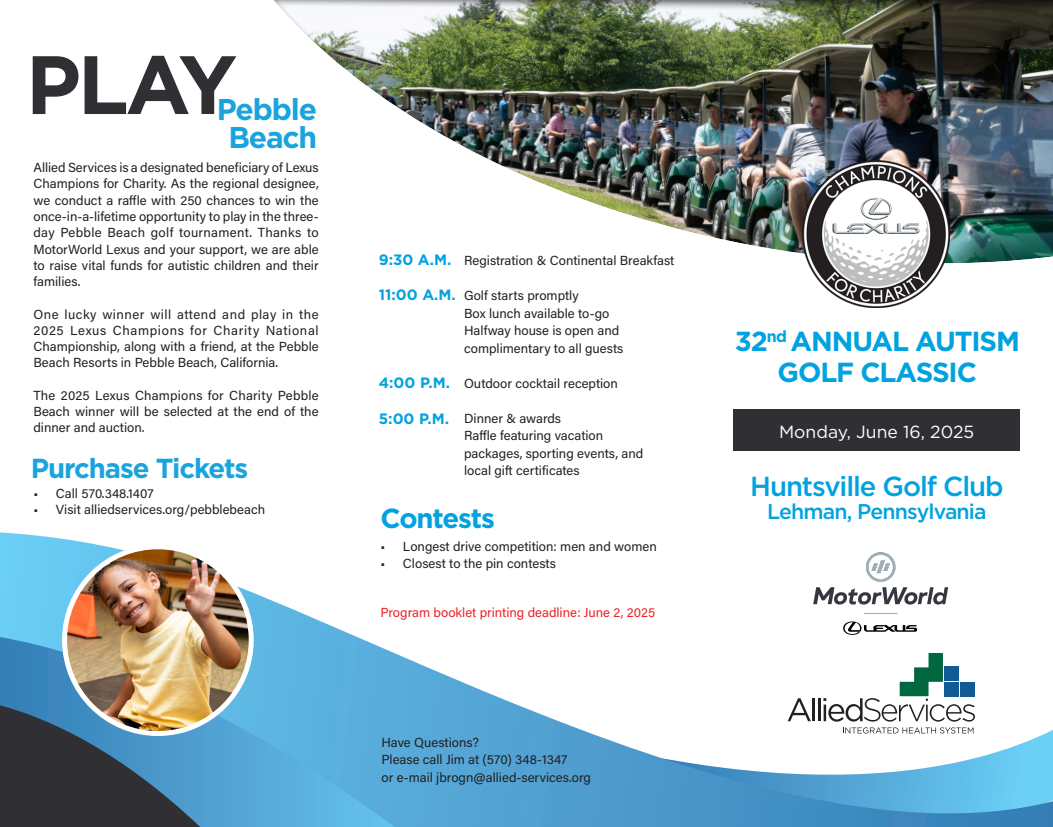
<style>
.page{position:relative;width:1053px;height:827px;background:#fff}
.page>*{position:absolute;margin:0;border:0;box-sizing:border-box;transform-origin:0 0}
.Main_Text{font:700 82.5px "Gotham";color:#302f34}
.Main_Text-2{font:700 30px/27.5px "Gotham";letter-spacing:-.04em;color:#1aa4dd;text-align:center}
.Main_Text-3{font:700 27.5px/31.2px "Gotham";letter-spacing:-.04em;color:#00a2df;text-align:center}
.t1{font:500 27.5px "Gotham";letter-spacing:-.04em;color:#00a2df}
.Main_Text-4{font:700 27.5px "Gotham";letter-spacing:-.04em;color:#1aa4dd}
.t2{font:500 21.25px "Gotham";letter-spacing:-.04em;color:#00a2df}
.t3{font:17.5px "Gotham";color:#fff}
.t4{font:700 15px "Gotham";color:#00a2df}
.t5{font:13.12px/16.2px "Acumin Pro";color:#231f20;text-align:justify}
.t6{font:13.12px "Acumin Pro";color:#ee2123}
</style>
<div class="page">
<svg style="left:0;top:532px;width:1052px;height:294px"></svg>
<img style="left:274px;top:0;width:778px;height:308px">
<img style="left:65px;top:546px;width:186px;height:187px;border-radius:93px">
<div style="left:62px;top:544px;width:192px;height:191px;border:5px solid #fff;border-radius:50%"></div>
<img style="left:802px;top:160px;width:147px;height:147px">
<div style="left:733px;top:409px;width:287px;height:42px;background:#302f34"></div>
<img style="left:803px;top:545px;width:154px;height:95px">
<svg style="left:787px;top:698px;width:23px;height:23px"></svg>
<hr style="left:812px;top:698px;width:3px;height:23px;background:#231f20">
<hr style="left:817px;top:698px;width:3px;height:23px;background:#231f20">
<svg style="left:823px;top:652px;width:151px;height:69px"></svg>
<div style="left:944px;top:665px;width:14px;height:15px;background:#125a96"></div>
<div style="left:944px;top:681px;width:14px;height:15px;background:#125a96"></div>
<div style="left:960px;top:681px;width:14px;height:15px;background:#125a96"></div>
<svg style="left:842px;top:727px;width:131px;height:6px"></svg>
<p class="Main_Text" style="left:26px;top:30px;width:213px">PLAY</p>
<p class="Main_Text-2" style="left:217px;top:96px;width:102px">Pebble<br>Beach</p>
<p class="t5" style="left:33px;top:159px;width:287px">Allied Services is a designated beneficiary of Lexus Champions for Charity. As the regional designee, we conduct a raffle with 250 chances to win the once-in-a-lifetime opportunity to play in the three&shy;day Pebble Beach golf tournament. Thanks to MotorWorld Lexus and your support, we are able to raise vital funds for autistic children and their families.</p>
<p class="t5" style="left:33px;top:305px;width:287px">One lucky winner will attend and play in the 2025 Lexus Champions for Charity National Championship, along with a friend, at the Pebble Beach Resorts in Pebble Beach, California.</p>
<p class="t5" style="left:33px;top:386px;width:287px">The 2025 Lexus Champions for Charity Pebble Beach winner will be selected at the end of the dinner and auction.</p>
<p class="t4" style="left:379px;top:250px;width:74px">9:30 A.M.</p>
<p class="t4" style="left:379px;top:285px;width:78px">11:00 A.M.</p>
<p class="t5" style="left:464px;top:252px;width:212px">Registration &amp; Continental Breakfast</p>
<p class="t5" style="left:464px;top:287px;width:116px">Golf starts promptly</p>
<p class="t5" style="left:464px;top:304px;width:147px">Box lunch available to-go</p>
<p class="t5" style="left:464px;top:321px;width:161px;line-height:17.5px">Halfway house is open and complimentary to all guests</p>
<p class="t5" style="left:464px;top:374px;width:155px">Outdoor cocktail reception</p>
<p class="t5" style="left:464px;top:409px;width:99px">Dinner &amp; awards</p>
<p class="t5" style="left:464px;top:426px;width:181px;line-height:17.5px">Raffle featuring vacation packages, sporting events, and</p>
<p class="t4" style="left:379px;top:372px;width:73px">4:00 P.M.</p>
<p class="t4" style="left:379px;top:408px;width:72px">5:00 P.M.</p>
<p class="Main_Text-4" style="left:31px;top:450px;width:219px">Purchase Tickets</p>
<p class="t5" style="left:464px;top:462px;width:117px">local gift certificates</p>
<p class="t5" style="left:33px;top:484px;width:122px">• Call 570.348.1407</p>
<p class="t5" style="left:33px;top:500px;width:233px">• Visit alliedservices.org/pebblebeach</p>
<p class="Main_Text-3" style="left:380px;top:502px;width:116px">Contests</p>
<p class="t5" style="left:380px;top:537px;width:278px">• Longest drive competition: men and women</p>
<p class="t5" style="left:380px;top:554px;width:177px">• Closest to the pin contests</p>
<p class="t6" style="left:380px;top:603px;width:276px">Program booklet printing deadline: June 2, 2025</p>
<p class="t5" style="left:381px;top:733px;width:99px">Have Questions?</p>
<p class="t5" style="left:381px;top:750px;width:187px">Please call Jim at (570) 348-1347</p>
<p class="t5" style="left:381px;top:768px;width:211px">or e-mail jbrogn@allied-services.org</p>
<p class="Main_Text-3" style="left:734px;top:325px;width:287px">32<sup>nd</sup> ANNUAL AUTISM<br>GOLF CLASSIC</p>
<p class="t3" style="left:779px;top:420px;width:197px">Monday, June 16, 2025</p>
<p class="t1" style="left:750px;top:468px;width:255px">Huntsville Golf Club</p>
<p class="t2" style="left:767px;top:497px;width:221px">Lehman, Pennsylvania</p>
</div>
